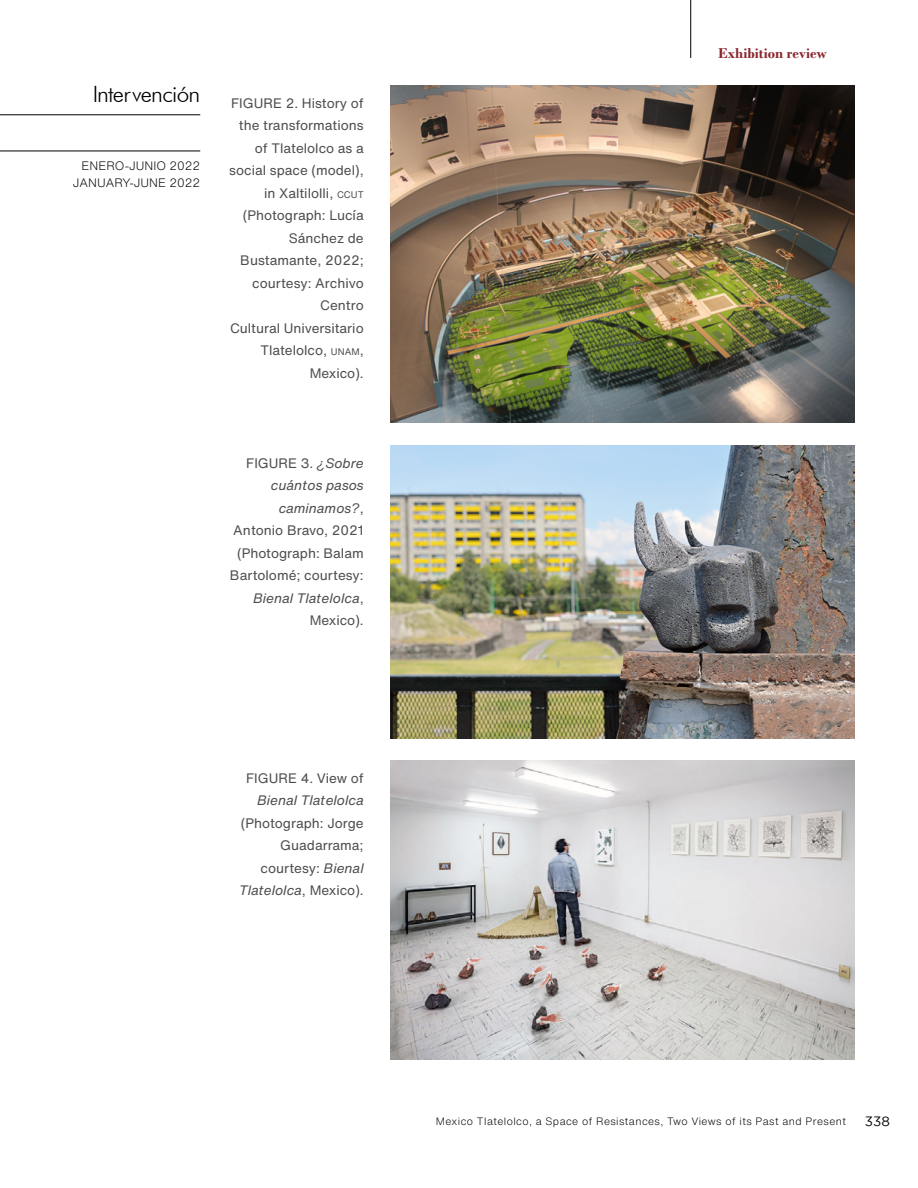
<style>
.page{position:relative;width:918px;height:1188px;background:#fff}
.page>*{position:absolute;margin:0;border:0;box-sizing:border-box;transform-origin:0 0}
.t1{font:300 22.5px "Futura BT";letter-spacing:-.03em;color:#000}
.t2{font:700 15px "Bodoni";color:#8b2830}
.t3{font:13.5px/22.5px "Helvetica Now Text";color:#4d4d4d;text-align:right}
.t4{font:italic 13.5px "Helvetica Now Text";color:#4d4d4d}
.t5{font:13.5px "Gotham";color:#000}
.t6{font:300 12px/16.5px "Helvetica Now Text";color:#000;text-align:right}
.t7{font:300 10.5px "Helvetica Now Text";letter-spacing:.04em;color:#000}
.s1{font-size:9.45px}
.s2{font-style:italic}
</style>
<div class="page">
<hr style="left:690px;top:0;width:1px;height:58px;background:#000">
<hr style="left:0;top:115px;width:200px;height:1px;background:#000">
<hr style="left:0;top:151px;width:200px;height:1px;background:#000">
<img style="left:391px;top:85px;width:463px;height:338px">
<img style="left:391px;top:445px;width:463px;height:293px">
<img style="left:391px;top:760px;width:463px;height:300px">
<h1 class="t1" style="left:93px;top:80px;width:109px">Intervención</h1>
<p class="t6" style="left:73px;top:157px;width:129px">ENERO-JUNIO 2022<br>JANUARY-JUNE 2022</p>
<p class="t3" style="left:229px;top:91px;width:136px">FIGURE 2. History of the transformations of Tlatelolco as a social space (model), in Xaltilolli, <span class="s1">CCUT </span>(Photograph: Lucía<br>Sánchez de<br>Bustamante, 2022; courtesy: Archivo<br>Centro<br>Cultural Universitario<br>Tlatelolco, <span class="s1">UNAM</span>,<br>Mexico).</p>
<p class="t3" style="left:230px;top:451px;width:135px">FIGURE 3. <span class="s2">¿Sobre cuántos pasos caminamos?</span>,<br>Antonio Bravo, 2021 (Photograph: Balam<br>Bartolomé; courtesy:<br><span class="s2">Bienal Tlatelolca</span>,<br>Mexico).</p>
<p class="t3" style="left:246px;top:766px;width:119px">FIGURE 4. View of</p>
<p class="t4" style="left:257px;top:790px;width:108px">Bienal Tlatelolca</p>
<p class="t3" style="left:239px;top:811px;width:126px">(Photograph: Jorge<br>Guadarrama; courtesy: <span class="s2">Bienal<br>Tlatelolca</span>, Mexico).</p>
<p class="t2" style="left:718px;top:44px;width:110px">Exhibition review</p>
<p class="t7" style="left:436px;top:1114px;width:412px">Mexico Tlatelolco, a Space of Resistances, Two Views of its Past and Present</p>
<p class="t5" style="left:865px;top:1113px;width:27px">338</p>
</div>
